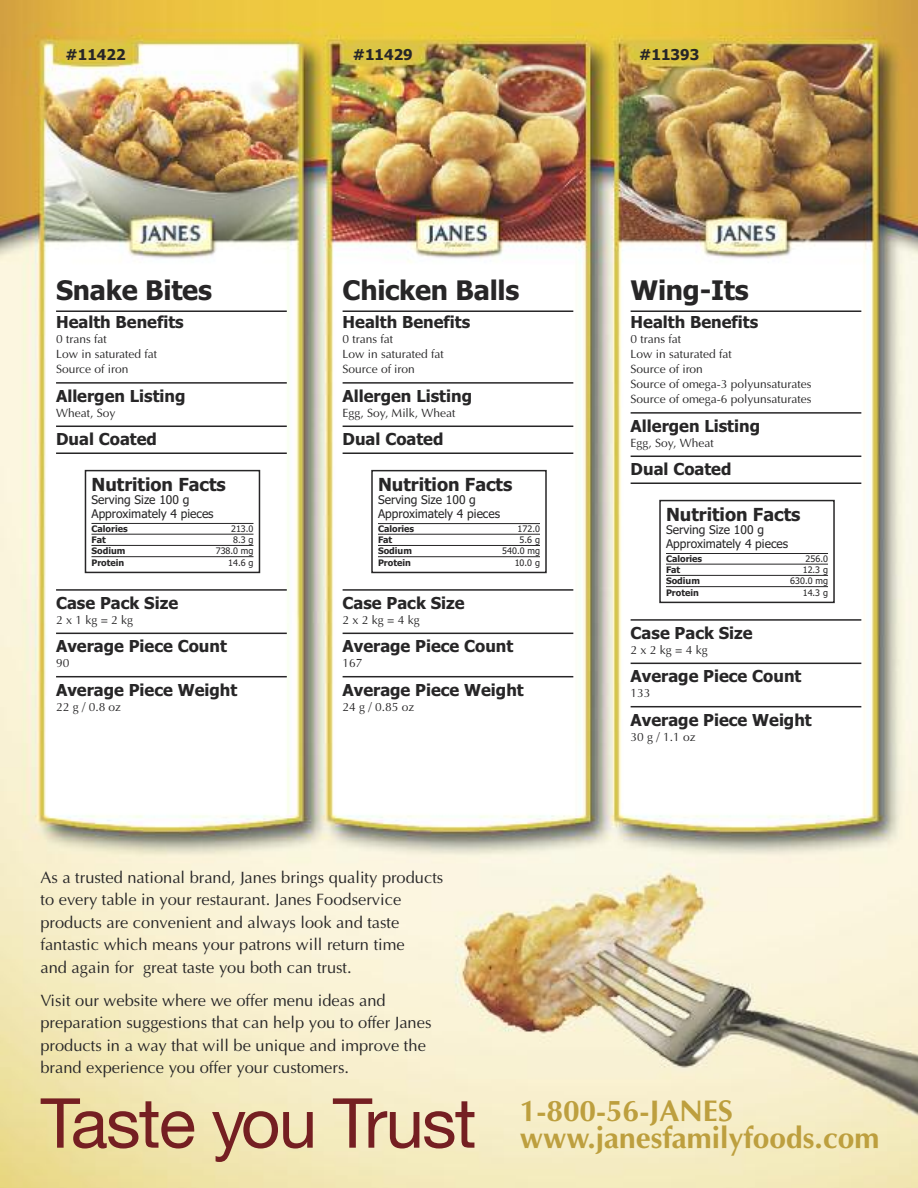
<style>
.page{position:relative;width:918px;height:1188px;background:#fff}
.page>*{position:absolute;margin:0;border:0;box-sizing:border-box;transform-origin:0 0}
.t1{font:69px "Helvetica Neue";letter-spacing:-.025em;color:#751f22}
.t2{font:700 30px/27px "Optima";color:#bd9f3e}
.t3{font:27px "Tahoma Bold OTF";letter-spacing:-.01em;color:#272627}
.t4{font:18px "Tahoma Bold OTF";color:#272627}
.t5{font:16.5px/22.5px "Optima";color:#272627}
.t6{font:16.5px "Tahoma Bold OTF";color:#272627}
.t7{font:15px "Tahoma Bold OTF";color:#272627}
.t8{font:12px/15px "Optima";color:#272627}
.t9{font:12px/13.5px "Tahoma";color:#272627}
.t10{font:12px "Optima";letter-spacing:.275em;color:#272627}
.t11{font:9px "Tahoma Bold OTF";color:#272627}
.t12{font:9px "Tahoma";color:#272627}
</style>
<div class="page">
<img style="left:0;top:0;width:918px;height:1188px">
<hr style="left:56px;top:310px;width:231px;height:2px;background:#272627">
<hr style="left:56px;top:382px;width:231px;height:2px;background:#272627">
<hr style="left:56px;top:426px;width:231px;height:1px;background:#272627">
<hr style="left:56px;top:452px;width:231px;height:2px;background:#272627">
<hr style="left:56px;top:589px;width:231px;height:2px;background:#272627">
<hr style="left:56px;top:633px;width:231px;height:1px;background:#272627">
<hr style="left:56px;top:676px;width:231px;height:1px;background:#272627">
<div style="left:85px;top:470px;width:175px;height:103px;border:2px solid #272627"></div>
<hr style="left:91px;top:523px;width:162px;height:1px;background:#272627">
<hr style="left:91px;top:534px;width:162px;height:1px;background:#272627">
<hr style="left:91px;top:545px;width:162px;height:1px;background:#272627">
<hr style="left:91px;top:556px;width:162px;height:1px;background:#272627">
<hr style="left:343px;top:310px;width:230px;height:2px;background:#272627">
<hr style="left:343px;top:382px;width:230px;height:2px;background:#272627">
<hr style="left:343px;top:426px;width:230px;height:1px;background:#272627">
<hr style="left:343px;top:452px;width:230px;height:2px;background:#272627">
<hr style="left:343px;top:589px;width:230px;height:2px;background:#272627">
<hr style="left:343px;top:633px;width:230px;height:1px;background:#272627">
<hr style="left:343px;top:676px;width:230px;height:1px;background:#272627">
<div style="left:371px;top:470px;width:176px;height:103px;border:2px solid #272627"></div>
<hr style="left:378px;top:523px;width:162px;height:1px;background:#272627">
<hr style="left:378px;top:534px;width:162px;height:1px;background:#272627">
<hr style="left:378px;top:545px;width:162px;height:1px;background:#272627">
<hr style="left:378px;top:556px;width:162px;height:1px;background:#272627">
<hr style="left:631px;top:310px;width:230px;height:2px;background:#272627">
<hr style="left:631px;top:412px;width:230px;height:2px;background:#272627">
<hr style="left:631px;top:456px;width:230px;height:1px;background:#272627">
<hr style="left:631px;top:482px;width:230px;height:2px;background:#272627">
<hr style="left:631px;top:619px;width:230px;height:2px;background:#272627">
<hr style="left:631px;top:663px;width:230px;height:1px;background:#272627">
<hr style="left:631px;top:706px;width:230px;height:1px;background:#272627">
<div style="left:659px;top:500px;width:176px;height:103px;border:2px solid #272627"></div>
<hr style="left:666px;top:553px;width:162px;height:1px;background:#272627">
<hr style="left:666px;top:564px;width:162px;height:1px;background:#272627">
<hr style="left:666px;top:575px;width:162px;height:1px;background:#272627">
<hr style="left:666px;top:586px;width:162px;height:1px;background:#272627">
<p class="t7" style="left:66px;top:46px;width:62px">#11422</p>
<p class="t7" style="left:353px;top:46px;width:62px">#11429</p>
<p class="t7" style="left:639px;top:46px;width:62px">#11393</p>
<h3 class="t3" style="left:56px;top:275px;width:157px">Snake Bites</h3>
<p class="t6" style="left:56px;top:313px;width:129px">Health Benefits</p>
<p class="t8" style="left:56px;top:332px;width:103px">0 trans fat<br>Low in saturated fat<br>Source of iron</p>
<p class="t6" style="left:56px;top:386px;width:131px">Allergen Listing</p>
<p class="t8" style="left:56px;top:405px;width:61px">Wheat, Soy</p>
<p class="t6" style="left:56px;top:430px;width:102px">Dual Coated</p>
<p class="t4" style="left:91px;top:474px;width:136px">Nutrition Facts</p>
<p class="t9" style="left:91px;top:493px;width:124px">Serving Size 100 g<br>Approximately 4 pieces</p>
<p class="t11" style="left:91px;top:524px;width:38px">Calories</p>
<p class="t12" style="left:231px;top:524px;width:24px">213.0</p>
<p class="t11" style="left:91px;top:535px;width:16px">Fat</p>
<p class="t12" style="left:233px;top:535px;width:22px">8.3 g</p>
<p class="t11" style="left:91px;top:546px;width:35px">Sodium</p>
<p class="t12" style="left:216px;top:546px;width:39px">738.0 mg</p>
<p class="t11" style="left:91px;top:557px;width:34px">Protein</p>
<p class="t12" style="left:228px;top:557px;width:27px">14.6 g</p>
<p class="t6" style="left:56px;top:594px;width:124px">Case Pack Size</p>
<p class="t10" style="left:56px;top:613px;width:79px">2x1kg=2kg</p>
<p class="t6" style="left:56px;top:637px;width:172px">Average Piece Count</p>
<p class="t8" style="left:56px;top:656px;width:15px">90</p>
<p class="t6" style="left:56px;top:680px;width:183px">Average Piece Weight</p>
<p class="t8" style="left:56px;top:699px;width:67px">22 g / 0.8 oz</p>
<h3 class="t3" style="left:343px;top:275px;width:178px">Chicken Balls</h3>
<p class="t6" style="left:343px;top:313px;width:129px">Health Benefits</p>
<p class="t8" style="left:343px;top:332px;width:103px">0 trans fat<br>Low in saturated fat<br>Source of iron</p>
<p class="t6" style="left:343px;top:386px;width:131px">Allergen Listing</p>
<p class="t8" style="left:343px;top:405px;width:115px">Egg, Soy, Milk, Wheat</p>
<p class="t6" style="left:343px;top:430px;width:102px">Dual Coated</p>
<p class="t4" style="left:378px;top:474px;width:136px">Nutrition Facts</p>
<p class="t9" style="left:378px;top:493px;width:124px">Serving Size 100 g<br>Approximately 4 pieces</p>
<p class="t11" style="left:378px;top:524px;width:38px">Calories</p>
<p class="t12" style="left:518px;top:524px;width:24px">172.0</p>
<p class="t11" style="left:378px;top:535px;width:16px">Fat</p>
<p class="t12" style="left:520px;top:535px;width:22px">5.6 g</p>
<p class="t11" style="left:378px;top:546px;width:35px">Sodium</p>
<p class="t12" style="left:502px;top:546px;width:39px">540.0 mg</p>
<p class="t11" style="left:378px;top:557px;width:34px">Protein</p>
<p class="t12" style="left:515px;top:557px;width:27px">10.0 g</p>
<p class="t6" style="left:343px;top:594px;width:124px">Case Pack Size</p>
<p class="t10" style="left:343px;top:613px;width:79px">2x2kg=4kg</p>
<p class="t6" style="left:343px;top:637px;width:172px">Average Piece Count</p>
<p class="t8" style="left:343px;top:656px;width:21px">167</p>
<p class="t6" style="left:343px;top:680px;width:183px">Average Piece Weight</p>
<p class="t8" style="left:343px;top:699px;width:73px">24 g / 0.85 oz</p>
<p class="t5" style="left:40px;top:866px;width:404px">As a trusted national brand, Janes brings quality products to every table in your restaurant. Janes Foodservice products are convenient and always look and taste fantastic which means your patrons will return time<br>and again for great taste you both can trust.</p>
<p class="t5" style="left:41px;top:989px;width:392px">Visit our website where we offer menu ideas and preparation suggestions that can help you to offer Janes products in a way that will be unique and improve the brand experience you offer your customers.</p>
<h3 class="t3" style="left:631px;top:275px;width:120px">Wing-Its</h3>
<p class="t6" style="left:631px;top:313px;width:129px">Health Benefits</p>
<p class="t8" style="left:631px;top:332px;width:182px">0 trans fat<br>Low in saturated fat<br>Source of iron<br>Source of omega-3 polyunsaturates<br>Source of omega-6 polyunsaturates</p>
<p class="t6" style="left:631px;top:416px;width:131px">Allergen Listing</p>
<p class="t8" style="left:631px;top:435px;width:85px">Egg, Soy, Wheat</p>
<p class="t6" style="left:631px;top:460px;width:102px">Dual Coated</p>
<p class="t4" style="left:666px;top:504px;width:136px">Nutrition Facts</p>
<p class="t9" style="left:666px;top:523px;width:124px">Serving Size 100 g<br>Approximately 4 pieces</p>
<p class="t11" style="left:666px;top:554px;width:38px">Calories</p>
<p class="t12" style="left:806px;top:554px;width:24px">256.0</p>
<p class="t11" style="left:666px;top:565px;width:16px">Fat</p>
<p class="t12" style="left:803px;top:565px;width:27px">12.3 g</p>
<p class="t11" style="left:666px;top:576px;width:35px">Sodium</p>
<p class="t12" style="left:790px;top:576px;width:39px">630.0 mg</p>
<p class="t11" style="left:666px;top:587px;width:34px">Protein</p>
<p class="t12" style="left:803px;top:587px;width:27px">14.3 g</p>
<p class="t6" style="left:631px;top:624px;width:124px">Case Pack Size</p>
<p class="t10" style="left:631px;top:643px;width:79px">2x2kg=4kg</p>
<p class="t6" style="left:631px;top:667px;width:172px">Average Piece Count</p>
<p class="t8" style="left:631px;top:686px;width:21px">133</p>
<p class="t6" style="left:631px;top:710px;width:183px">Average Piece Weight</p>
<p class="t8" style="left:631px;top:729px;width:67px">30 g / 1.1 oz</p>
<h1 class="t1" style="left:40px;top:1098px;width:438px">Taste you Trust</h1>
<h2 class="t2" style="left:520px;top:1097px;width:361px">1-800-56-JANES www.janesfamilyfoods.com</h2>
</div>
